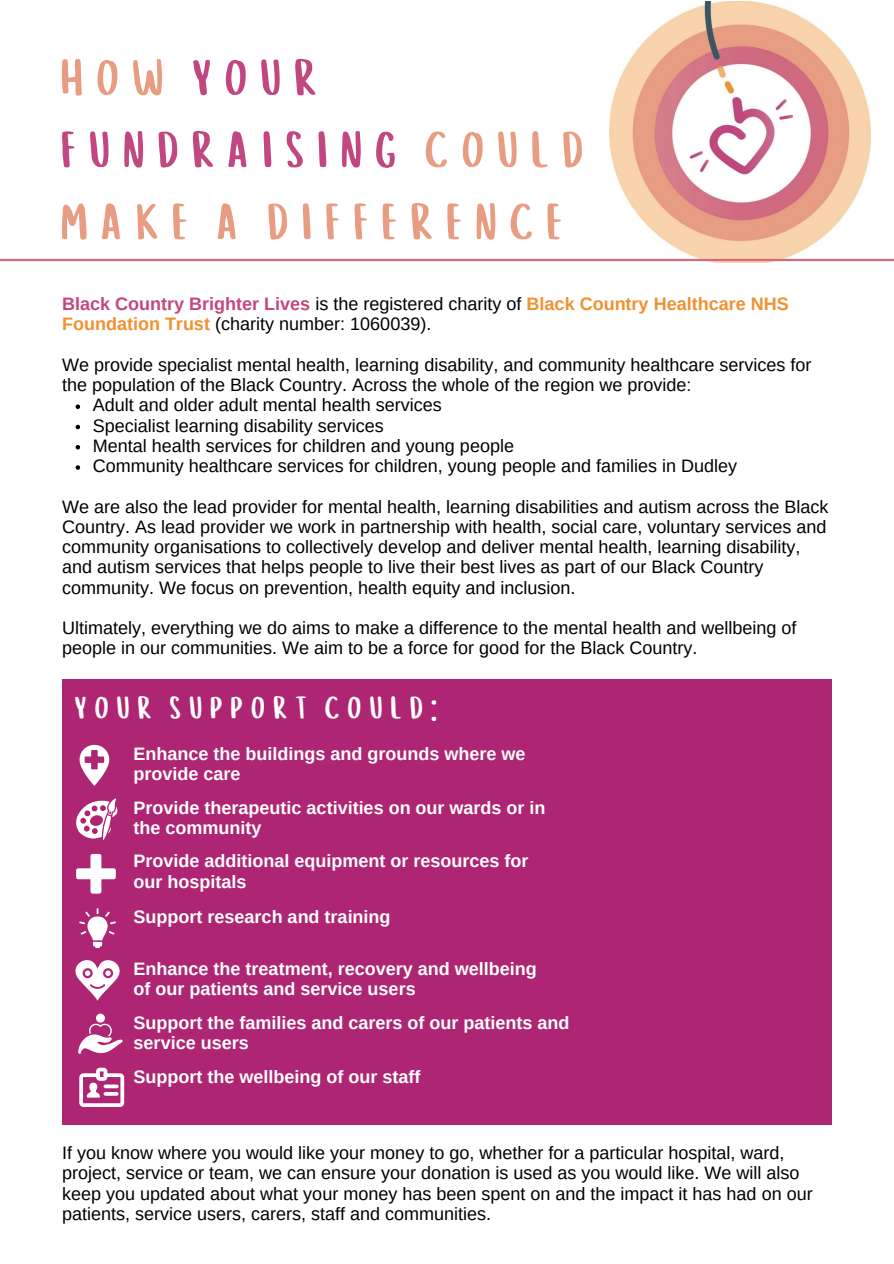
<style>
.page{position:relative;width:894px;height:1264px;background:#fff}
.page>*{position:absolute;margin:0;border:0;box-sizing:border-box;transform-origin:0 0}
.t1{font:63px/72px "Cup Cakes";color:#e89d83}
.t2{font:39px "Cup Cakes";color:#fff}
.t3{font:18px/20.2px "Arimo";color:#000}
.t4{font:700 18px/20.2px "Arimo";color:#fff}
.s1{color:#c24780}
.s2{font-weight:700;color:#c24780}
.s3{font-weight:700;color:#f09131}
</style>
<div class="page">
<img style="left:609px;top:2px;width:261px;height:261px">
<hr style="left:0;top:259px;width:893px;height:2px;background:#d16980">
<div style="left:62px;top:679px;width:769px;height:445px;background:#ae2573"></div>
<svg style="left:79px;top:744px;width:31px;height:42px"></svg>
<svg style="left:76px;top:798px;width:42px;height:41px"></svg>
<svg style="left:76px;top:854px;width:39px;height:39px"></svg>
<svg style="left:79px;top:908px;width:37px;height:40px"></svg>
<div style="left:96px;top:1013px;width:9px;height:9px;background:#fff;border-radius:50%"></div>
<svg style="left:78px;top:1023px;width:45px;height:31px"></svg>
<svg style="left:75px;top:960px;width:45px;height:41px"></svg>
<svg style="left:79px;top:1067px;width:45px;height:39px"></svg>
<svg style="left:76px;top:404px;width:4px;height:5px"></svg>
<svg style="left:76px;top:425px;width:4px;height:4px"></svg>
<svg style="left:76px;top:445px;width:4px;height:4px"></svg>
<svg style="left:76px;top:465px;width:4px;height:5px"></svg>
<h1 class="t1" style="left:62px;top:44px;width:537px">HOW <span class="s1">YOUR<br>FUNDRAISING</span> COULD<br>MAKE A DIFFERENCE</h1>
<p class="t3" style="left:62px;top:293px;width:728px"><span class="s2">Black Country Brighter Lives</span> is the registered charity of <span class="s3">Black Country Healthcare NHS<br>Foundation Trust</span> (charity number: 1060039).</p>
<p class="t3" style="left:62px;top:354px;width:750px">We provide specialist mental health, learning disability, and community healthcare services for the population of the Black Country. Across the whole of the region we provide:</p>
<p class="t3" style="left:93px;top:395px;width:350px">Adult and older adult mental health services</p>
<p class="t3" style="left:93px;top:415px;width:292px">Specialist learning disability services</p>
<p class="t3" style="left:93px;top:435px;width:423px">Mental health services for children and young people</p>
<p class="t3" style="left:93px;top:455px;width:645px">Community healthcare services for children, young people and families in Dudley</p>
<p class="t3" style="left:62px;top:496px;width:767px">We are also the lead provider for mental health, learning disabilities and autism across the Black Country. As lead provider we work in partnership with health, social care, voluntary services and community organisations to collectively develop and deliver mental health, learning disability, and autism services that helps people to live their best lives as part of our Black Country community. We focus on prevention, health equity and inclusion.</p>
<p class="t3" style="left:62px;top:617px;width:735px">Ultimately, everything we do aims to make a difference to the mental health and wellbeing of people in our communities. We aim to be a force for good for the Black Country.</p>
<p class="t2" style="left:76px;top:681px;width:372px">YOUR SUPPORT COULD:</p>
<h3 class="t4" style="left:134px;top:743px;width:393px">Enhance the buildings and grounds where we provide care</h3>
<p class="t4" style="left:134px;top:797px;width:413px">Provide therapeutic activities on our wards or in the community</p>
<p class="t4" style="left:134px;top:851px;width:396px">Provide additional equipment or resources for our hospitals</p>
<h3 class="t4" style="left:134px;top:906px;width:258px">Support research and training</h3>
<h3 class="t4" style="left:134px;top:958px;width:404px">Enhance the treatment, recovery and wellbeing of our patients and service users</h3>
<p class="t4" style="left:134px;top:1012px;width:437px">Support the families and carers of our patients and service users</p>
<h3 class="t4" style="left:134px;top:1066px;width:288px">Support the wellbeing of our staff</h3>
<h2 class="t3" style="left:62px;top:1142px;width:752px">If you know where you would like your money to go, whether for a particular hospital, ward, project, service or team, we can ensure your donation is used as you would like. We will also keep you updated about what your money has been spent on and the impact it has had on our patients, service users, carers, staff and communities.</h2>
</div>
